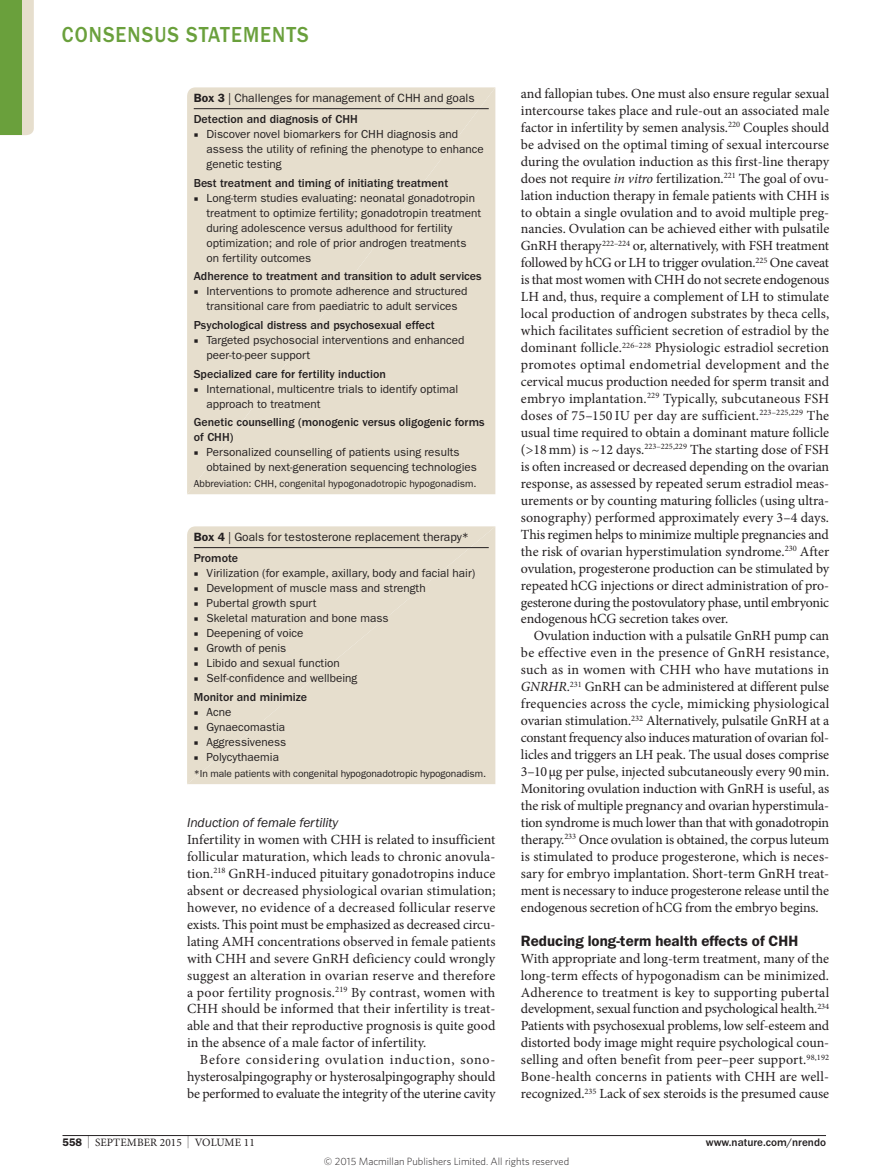
<style>
.page{position:relative;width:893px;height:1174px;background:#fff}
.page>*{position:absolute;margin:0;border:0;box-sizing:border-box;transform-origin:0 0}
.t1{font:22.5px "ITC Franklin Gothic Std Med 2";letter-spacing:.05em;color:#6aa03c;scale:.9 1}
.Head_1{font:600 15px "ITC Franklin Gothic Std";color:#231f20}
.Body_text{font:13.95px/17px "Minion Pro Regular 2";letter-spacing:-.01em;color:#231f20;text-align:justify}
.Body_first{font:13.95px/17px "Minion Pro Regular 2";color:#231f20;text-align:justify}
.Head_3{font:italic 13.5px "ITC Franklin Gothic Std";letter-spacing:-.01em;color:#231f20}
.Box_subhead{font:500 12px/14.4px "ITC Franklin Gothic Std";color:#231f20}
.Box_title{font:12px "ITC Franklin Gothic Std";color:#231f20}
.t2{font:11.7px/15px "ITC Franklin Gothic Std";color:#231f20}
.t3{font:11.25px "Minion Pro Regular 2";letter-spacing:.01em;color:#231f20}
.t4{font:500 11.25px "ITC Franklin Gothic Std";color:#231f20}
.t5{font:300 10.5px "Whitney";color:#231f20}
.Box_footnote{font:10.2px "ITC Franklin Gothic Std";letter-spacing:-.01em;color:#231f20}
.s1{font-weight:600}
.s2{font-family:"Minion Pro Regular 2"}
.s3{font-family:"Minion Pro";font-style:italic}
.s4{font-family:"ITC Franklin Gothic Std";font-weight:600;font-size:10.95px}
.s5{font-size:12.9px}
</style>
<div class="page">
<hr style="left:63px;top:1135px;width:763px;height:1px;background:#231f20">
<div style="left:187px;top:87px;width:308px;height:407px;background:#e6decd"></div>
<hr style="left:194px;top:108px;width:295px;height:1px;background:#231f20">
<div style="left:187px;top:526px;width:308px;height:258px;background:#e6decd"></div>
<hr style="left:194px;top:547px;width:295px;height:1px;background:#231f20">
<div style="left:22px;top:0;width:12px;height:135px;background:#e6decd"></div>
<div style="left:0;top:0;width:22px;height:135px;background:#6aa03c"></div>
<h1 class="t1" style="left:62px;top:22px;width:276px">CONSENSUS STATEMENTS</h1>
<p class="Box_title" style="left:194px;top:91px;width:282px"><span class="s1">Box 3</span> | Challenges for management of CHH and goals</p>
<p class="Box_subhead" style="left:194px;top:112px;width:166px">Detection and diagnosis of CHH</p>
<p class="t2" style="left:206px;top:126px;width:279px;text-indent:-13px"><span class="s2">■</span> Discover novel biomarkers for CHH diagnosis and assess the utility of refining the phenotype to enhance genetic testing</p>
<p class="Box_subhead" style="left:194px;top:175px;width:256px">Best treatment and timing of initiating treatment</p>
<p class="t2" style="left:206px;top:190px;width:276px;text-indent:-13px"><span class="s2">■</span> Long-term studies evaluating: neonatal gonadotropin treatment to optimize fertility; gonadotropin treatment during adolescence versus adulthood for fertility optimization; and role of prior androgen treatments on fertility outcomes</p>
<p class="Box_subhead" style="left:194px;top:269px;width:289px">Adherence to treatment and transition to adult services</p>
<p class="t2" style="left:194px;top:284px;width:275px;text-align:center"><span class="s2">■</span> Interventions to promote adherence and structured transitional care from paediatric to adult services</p>
<p class="Box_subhead" style="left:194px;top:318px;width:242px">Psychological distress and psychosexual effect</p>
<p class="t2" style="left:206px;top:332px;width:259px;text-indent:-13px"><span class="s2">■</span> Targeted psychosocial interventions and enhanced peer-to-peer support</p>
<p class="Box_subhead" style="left:194px;top:366px;width:194px">Specialized care for fertility induction</p>
<p class="t2" style="left:206px;top:381px;width:253px;text-indent:-13px"><span class="s2">■</span> International, multicentre trials to identify optimal approach to treatment</p>
<p class="Box_subhead" style="left:194px;top:415px;width:292px">Genetic counselling (monogenic versus oligogenic forms of CHH)</p>
<p class="t2" style="left:206px;top:444px;width:272px;text-indent:-13px"><span class="s2">■</span> Personalized counselling of patients using results obtained by next-generation sequencing technologies</p>
<p class="Box_footnote" style="left:194px;top:478px;width:284px">Abbreviation: CHH, congenital hypogonadotropic hypogonadism.</p>
<p class="Box_title" style="left:194px;top:530px;width:277px"><span class="s1">Box 4</span> | Goals for testosterone replacement therapy*</p>
<p class="Box_subhead" style="left:194px;top:551px;width:46px">Promote</p>
<p class="t2" style="left:194px;top:565px;width:283px"><span class="s2">■</span> Virilization (for example, axillary, body and facial hair)</p>
<p class="t2" style="left:194px;top:580px;width:233px"><span class="s2">■</span> Development of muscle mass and strength</p>
<p class="t2" style="left:194px;top:595px;width:124px"><span class="s2">■</span> Pubertal growth spurt</p>
<p class="t2" style="left:194px;top:610px;width:196px"><span class="s2">■</span> Skeletal maturation and bone mass</p>
<p class="t2" style="left:194px;top:625px;width:111px"><span class="s2">■</span> Deepening of voice</p>
<p class="t2" style="left:194px;top:640px;width:94px"><span class="s2">■</span> Growth of penis</p>
<p class="t2" style="left:194px;top:655px;width:148px"><span class="s2">■</span> Libido and sexual function</p>
<p class="t2" style="left:194px;top:670px;width:165px"><span class="s2">■</span> Self-confidence and wellbeing</p>
<p class="Box_subhead" style="left:194px;top:689px;width:115px">Monitor and minimize</p>
<p class="t2" style="left:194px;top:704px;width:39px"><span class="s2">■</span> Acne</p>
<p class="t2" style="left:194px;top:719px;width:93px"><span class="s2">■</span> Gynaecomastia</p>
<p class="t2" style="left:194px;top:734px;width:94px"><span class="s2">■</span> Aggressiveness</p>
<p class="t2" style="left:194px;top:749px;width:87px"><span class="s2">■</span> Polycythaemia</p>
<p class="Box_footnote" style="left:194px;top:767px;width:294px">*In male patients with congenital hypogonadotropic hypogonadism.</p>
<p class="Head_3" style="left:187px;top:815px;width:153px">Induction of female fertility</p>
<p class="Body_first" style="left:187px;top:831px;width:310px">Infertility in women with CHH is related to insufficient follicular maturation, which leads to chronic anovula&shy;tion.<sup>218</sup> GnRH-induced pituitary gonadotropins induce absent or decreased physiological ovarian stimulation; however, no evidence of a decreased follicular reserve exists. This point must be emphasized as decreased circu&shy;lating AMH concentrations observed in female patients with CHH and severe GnRH deficiency could wrongly suggest an alteration in ovarian reserve and therefore a poor fertility prognosis.<sup>219</sup> By contrast, women with CHH should be informed that their infertility is treat&shy;able and that their reproductive prognosis is quite good in the absence of a male factor of infertility.</p>
<p class="Body_text" style="left:187px;top:1051px;width:310px;text-indent:13px">Before considering ovulation induction, sono&shy;hysterosalpingography or hysterosalpingography should be performed to evaluate the integrity of the uterine cavity</p>
<p class="Body_text" style="left:521px;top:85px;width:310px">and fallopian tubes. One must also ensure regular sexual intercourse takes place and rule-out an associated male factor in infertility by semen analysis.<sup>220</sup> Couples should be advised on the optimal timing of sexual intercourse during the ovulation induction as this first-line therapy does not require <span class="s3">in vitro</span> fertilization.<sup>221</sup> The goal of ovu&shy;lation induction therapy in female patients with CHH is to obtain a single ovulation and to avoid multiple preg&shy;nancies. Ovulation can be achieved either with pulsatile GnRH therapy<sup>222–224</sup> or, alternatively, with FSH treatment followed by hCG or LH to trigger ovulation.<sup>225</sup> One caveat is that most women with CHH do not secrete endogenous LH and, thus, require a complement of LH to stimulate local production of androgen substrates by theca cells, which facilitates sufficient secretion of estradiol by the dominant follicle.<sup>226–228</sup> Physiologic estradiol secretion promotes optimal endometrial development and the cervical mucus production needed for sperm transit and embryo implantation.<sup>229</sup> Typically, subcutaneous FSH doses of 75–150 IU per day are sufficient.<sup>223–225,229</sup> The usual time required to obtain a dominant mature follicle (&gt;18mm) is ~12 days.<sup>223–225,229</sup> The starting dose of FSH is often increased or decreased depending on the ovarian response, as assessed by repeated serum estradiol meas&shy;urements or by counting maturing follicles (using ultra&shy;sonography) performed approximately every 3–4 days.<br>This regimen helps to minimize multiple pregnancies and the risk of ovarian hyperstimulation syndrome.<sup>230</sup> After ovulation, progesterone production can be stimulated by repeated hCG injections or direct administration of pro&shy;gesterone during the postovulatory phase, until embryonic endogenous hCG secretion takes over.</p>
<p class="Body_text" style="left:521px;top:627px;width:310px;text-indent:13px">Ovulation induction with a pulsatile GnRH pump can be effective even in the presence of GnRH resistance, such as in women with CHH who have mutations in <span class="s3">GNRHR</span>.<sup>231</sup> GnRH can be administered at different pulse frequencies across the cycle, mimicking physiological ovarian stimulation.<sup>232</sup> Alternatively, pulsatile GnRH at a constant frequency also induces maturation of ovarian fol&shy;licles and triggers an LH peak. The usual doses comprise 3–10μg per pulse, injected subcutaneously every 90min.<br>Monitoring ovulation induction with GnRH is useful, as the risk of multiple pregnancy and ovarian hyperstimula&shy;tion syndrome is much lower than that with gonadotropin therapy.<sup>233</sup> Once ovulation is obtained, the corpus luteum is stimulated to produce progesterone, which is neces&shy;sary for embryo implantation. Short-term GnRH treat&shy;ment is necessary to induce progesterone release until the endogenous secretion of hCG from the embryo begins.</p>
<p class="Head_1" style="left:521px;top:931px;width:279px">Reducing long-term health effects of CHH</p>
<p class="Body_first" style="left:521px;top:949px;width:310px">With appropriate and long-term treatment, many of the long-term effects of hypogonadism can be minimized.<br>Adherence to treatment is key to supporting pubertal development, sexual function and psychological health.<sup>234<br></sup>Patients with psychosexual problems, low self-esteem and distorted body image might require psychological coun&shy;selling and often benefit from peer–peer support.<sup>98,192<br></sup>Bone-health concerns in patients with CHH are well&shy;recognized.<sup>235</sup> Lack of sex steroids is the presumed cause</p>
<p class="t3" style="left:63px;top:1135px;width:194px"><span class="s4">558</span> <span class="s5">|</span> SEPTEMBER 2015 <span class="s5">|</span> VOLUME 11</p>
<p class="t4" style="left:706px;top:1136px;width:122px">www.nature.com/nrendo</p>
<p class="t5" style="left:324px;top:1154px;width:247px">© 2015 Macmillan Publishers Limited. All rights reserved</p>
</div>
